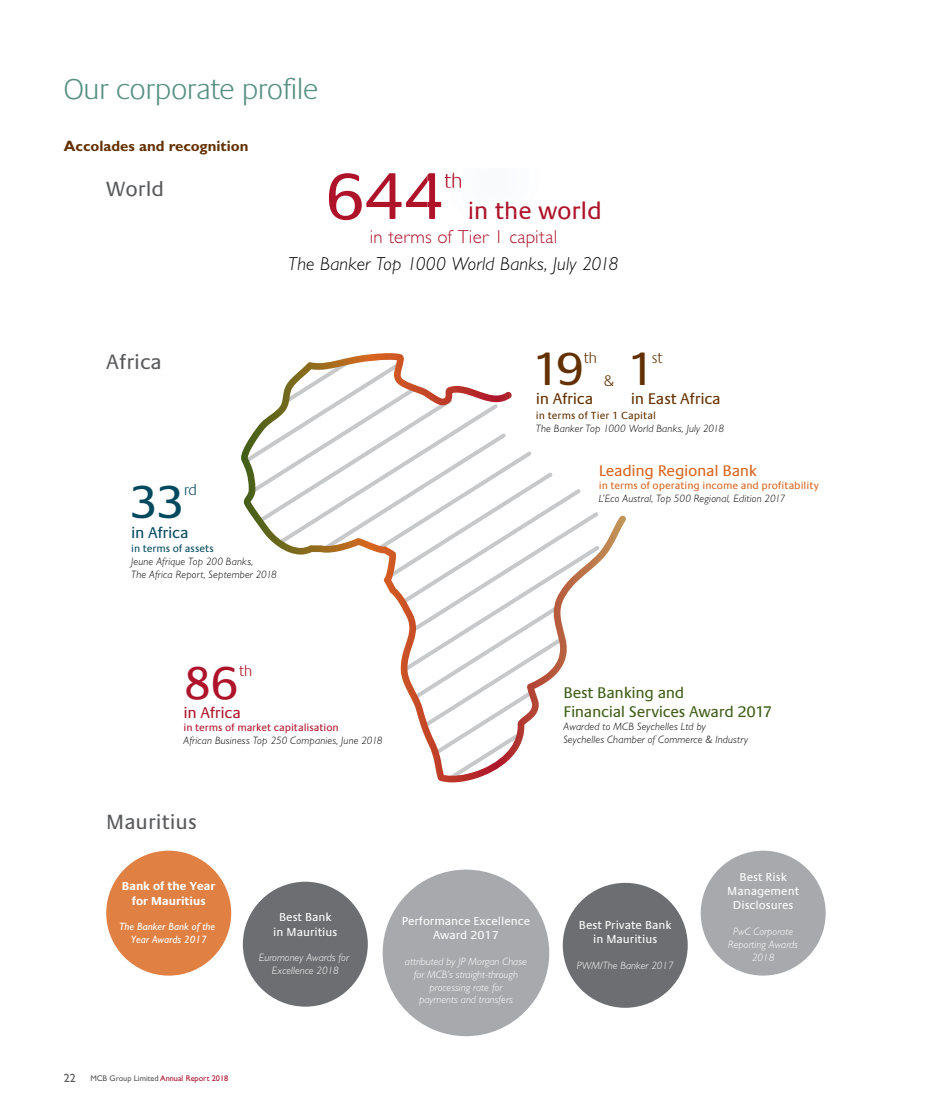
<style>
.page{position:relative;width:936px;height:1106px;background:#fff}
.page>*{position:absolute;margin:0;border:0;box-sizing:border-box;transform-origin:0 0}
.t1{font:67.8px "Praxis";color:#ae132a}
.t2{font:48px "Praxis";color:#633000}
.t3{font:48px "Praxis";color:#ae132a}
.t4{font:48px "Praxis";color:#00495e}
.t5{font:300 30px "Praxis";color:#579083}
.t6{font:25.05px "Praxis";letter-spacing:-.01em;color:#ae142b}
.t7{font:300 21.9px "Praxis";color:#ae132a}
.t8{font:21.3px "Praxis";color:#58595b}
.t9{font:italic 300 18.75px "Gill Sans Std";letter-spacing:.01em;color:#000}
.t10{font:300 18.75px "Gill Sans Std";letter-spacing:.015em;color:#ae132a}
.t11{font:16.05px/19.2px "Praxis";letter-spacing:-.015em;color:#405d18}
.t12{font:16.05px "Praxis";letter-spacing:-.02em;color:#633000}
.t13{font:16.05px "Praxis";letter-spacing:-.02em;color:#d8651f}
.t14{font:16.05px "Praxis";letter-spacing:-.02em;color:#ae132a}
.t15{font:16.05px "Praxis";letter-spacing:-.02em;color:#00495e}
.t16{font:300 16.05px "Praxis";color:#633000}
.t17{font:300 15.6px "Praxis";color:#633000}
.t18{font:300 15.6px "Praxis";color:#ae132a}
.t19{font:300 15.6px "Praxis";color:#00495e}
.t20{font:700 15px "Gill Sans Std";color:#633000}
.t21{font:12px/14.4px "Praxis";color:#fff;text-align:center}
.t22{font:700 12px/14.4px "Praxis";color:#fff;text-align:center}
.t23{font:italic 300 10.65px/12.8px "Gill Sans Std";letter-spacing:.015em;color:#000}
.t24{font:italic 300 10.65px/12.8px "Gill Sans Std";color:#fff;text-align:center}
.t25{font:10.65px "Praxis";color:#d8651f}
.t26{font:italic 10.65px/12.8px "Gill Sans Std";color:#fff;text-align:center}
.t27{font:10.65px "Praxis";color:#ae132a}
.t28{font:10.65px "Praxis";letter-spacing:.01em;color:#633000}
.t29{font:10.65px "Praxis";letter-spacing:.005em;color:#00495e}
.t30{font:8.25px "Gill Sans Std";color:#a9112c}
.s1{color:#ae142b}
.s2{color:#ae132a}
.s3{font-size:12px;color:#58595b}
.s4{color:#58595b}
</style>
<div class="page">
<div style="left:382px;top:869px;width:167px;height:167px;background:#a7a9ac;border-radius:50%"></div>
<div style="left:106px;top:850px;width:125px;height:125px;background:#e08043;border-radius:50%"></div>
<div style="left:700px;top:850px;width:125px;height:125px;background:#a7a9ac;border-radius:50%"></div>
<div style="left:562px;top:882px;width:125px;height:125px;background:#6d6e71;border-radius:50%"></div>
<img style="left:427px;top:173px;width:14px;height:46px">
<svg style="left:524px;top:512px;width:74px;height:33px"></svg>
<svg style="left:524px;top:545px;width:75px;height:22px"></svg>
<svg style="left:530px;top:567px;width:64px;height:21px"></svg>
<svg style="left:524px;top:588px;width:47px;height:21px"></svg>
<svg style="left:446px;top:609px;width:121px;height:174px"></svg>
<svg style="left:241px;top:356px;width:283px;height:426px"></svg>
<div style="left:243px;top:881px;width:125px;height:125px;background:#6d6e71;border-radius:50%"></div>
<h3 class="t5" style="left:64px;top:73px;width:256px">Our corporate profile</h3>
<h3 class="t20" style="left:64px;top:137px;width:186px">Accolades and recognition</h3>
<h3 class="t8" style="left:106px;top:178px;width:59px">World</h3>
<h3 class="t7" style="left:444px;top:169px;width:20px">t<span class="s1">h</span></h3>
<h1 class="t1" style="left:325px;top:160px;width:120px">644</h1>
<h3 class="t6" style="left:467px;top:197px;width:136px">in the <span class="s2">world</span></h3>
<h3 class="t10" style="left:370px;top:226px;width:189px">in terms of Tier 1 capital</h3>
<h3 class="t9" style="left:288px;top:253px;width:331px">The Banker Top 1000 World Banks, July 2018</h3>
<h3 class="t8" style="left:106px;top:350px;width:57px">Africa</h3>
<h2 class="t4" style="left:129px;top:476px;width:56px">33</h2>
<h3 class="t19" style="left:184px;top:482px;width:14px">rd</h3>
<h3 class="t15" style="left:131px;top:524px;width:59px">in Africa</h3>
<p class="t29" style="left:131px;top:542px;width:84px">in terms of assets</p>
<p class="t23" style="left:131px;top:555px;width:147px">Jeune Afrique Top 200 Banks,<br>The Africa Report, September 2018</p>
<h2 class="t2" style="left:531px;top:343px;width:54px">19</h2>
<h3 class="t17" style="left:583px;top:349px;width:15px">th</h3>
<h3 class="t12" style="left:535px;top:390px;width:59px">in Africa</h3>
<h3 class="t16" style="left:604px;top:372px;width:11px">&amp;</h3>
<h2 class="t2" style="left:626px;top:343px;width:30px">1</h2>
<h3 class="t17" style="left:652px;top:349px;width:12px">st</h3>
<h3 class="t12" style="left:630px;top:390px;width:91px">in East Africa</h3>
<p class="t28" style="left:535px;top:409px;width:122px">in terms of Tier 1 Capital</p>
<p class="t23" style="left:535px;top:422px;width:190px">The Banker Top 1000 World Banks, July 2018</p>
<h3 class="t13" style="left:598px;top:462px;width:159px">Leading Regional Bank</h3>
<p class="t25" style="left:598px;top:479px;width:221px">in terms of operating income and profitability</p>
<p class="t23" style="left:598px;top:491px;width:188px">L’Eco Austral, Top 500 Regional, Edition 2017</p>
<h2 class="t3" style="left:183px;top:657px;width:57px">86</h2>
<h3 class="t18" style="left:239px;top:663px;width:15px">th</h3>
<h3 class="t14" style="left:183px;top:703px;width:59px">in Africa</h3>
<p class="t27" style="left:183px;top:721px;width:157px">in terms of market capitalisation</p>
<p class="t23" style="left:183px;top:734px;width:200px">African Business Top 250 Companies, June 2018</p>
<h3 class="t8" style="left:106px;top:811px;width:92px">Mauritius</h3>
<p class="t22" style="left:122px;top:879px;width:95px">Bank of the Year for Mauritius</p>
<p class="t26" style="left:119px;top:920px;width:98px">The Banker Bank of the<br>Year Awards 2017</p>
<p class="t21" style="left:273px;top:910px;width:66px">Best Bank in Mauritius</p>
<p class="t24" style="left:259px;top:951px;width:92px">Euromoney Awards for<br>Excellence 2018</p>
<p class="t21" style="left:401px;top:914px;width:130px">Performance Excellence<br>Award 2017</p>
<p class="t24" style="left:405px;top:955px;width:123px">attributed by JP Morgan Chase for MCB’s straight-through processing rate for<br>payments and transfers</p>
<p class="t30" style="left:64px;top:1073px;width:166px"><span class="s3">22</span> <span class="s4">MCB Group Limited</span> Annual Report 2018</p>
<h3 class="t11" style="left:563px;top:683px;width:210px">Best Banking and<br>Financial Services Award 2017</h3>
<p class="t23" style="left:563px;top:720px;width:186px">Awarded to MCB Seychelles Ltd by<br>Seychelles Chamber of Commerce &amp; Industry</p>
<p class="t21" style="left:579px;top:918px;width:94px">Best Private Bank in Mauritius</p>
<p class="t24" style="left:576px;top:959px;width:98px">PWM/The Banker 2017</p>
<p class="t21" style="left:727px;top:869px;width:73px">Best Risk<br>Management<br>Disclosures</p>
<p class="t24" style="left:728px;top:925px;width:71px">PwC Corporate<br>Reporting Awards<br>2018</p>
</div>
